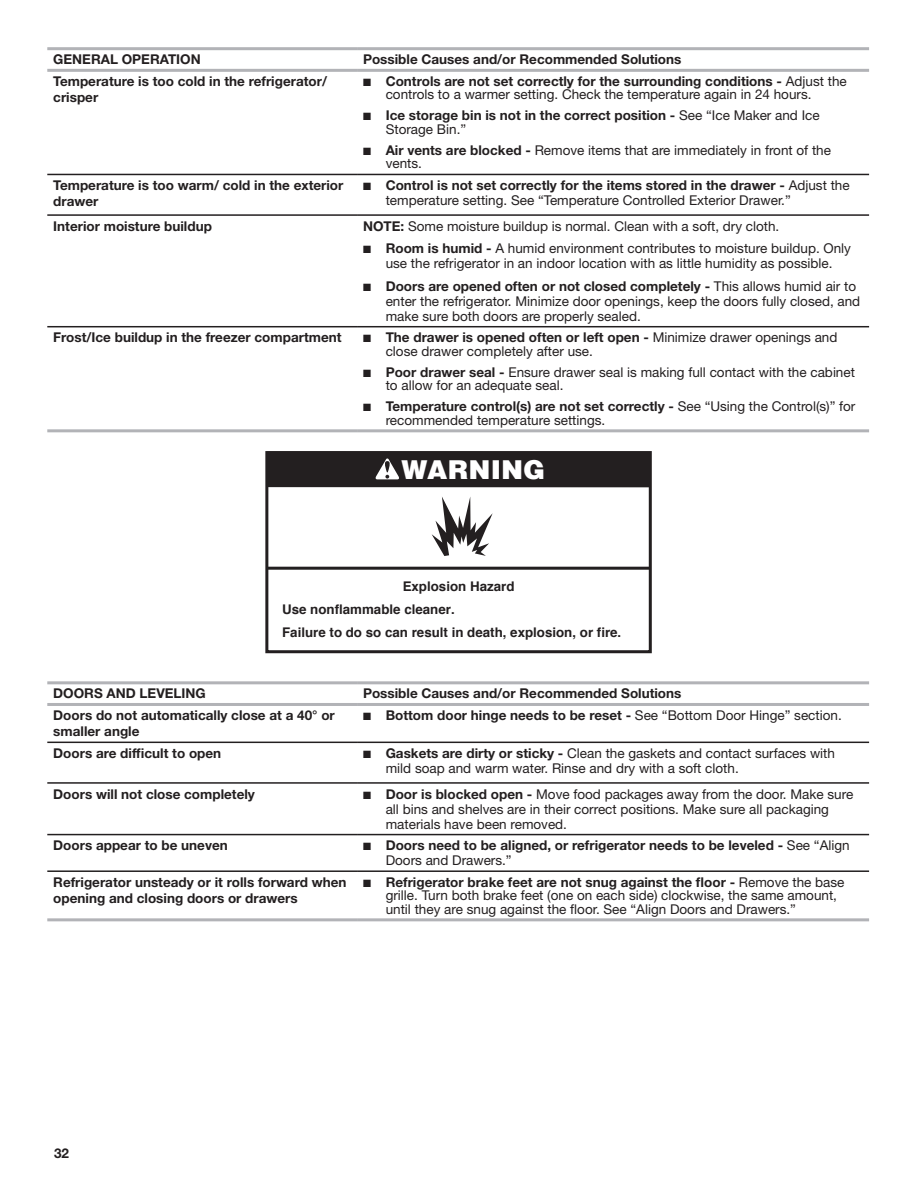
<style>
.page{position:relative;width:918px;height:1188px;background:#fff}
.page>*{position:absolute;margin:0;border:0;box-sizing:border-box;transform-origin:0 0}
.t1{font:900 26.7px "Helvetica";color:#fff}
.Bullet{font:13.5px/13.5px "Helvetica Neue LT Std";color:#231f20}
.Bullet-2{font:700 13.5px/16.2px "Helvetica Neue LT Std";color:#231f20}
.Body{font:13.5px "Helvetica Neue LT Std";color:#231f20}
.t2{font:700 13.35px/23px "Helvetica";color:#231f20}
.s1{font-weight:700}
.s2{font-weight:400}
</style>
<div class="page">
<hr style="left:47px;top:174px;width:310px;height:1px;background:#231f20">
<hr style="left:357px;top:174px;width:512px;height:1px;background:#231f20">
<hr style="left:47px;top:214px;width:310px;height:2px;background:#231f20">
<hr style="left:357px;top:214px;width:512px;height:2px;background:#231f20">
<hr style="left:47px;top:326px;width:310px;height:1px;background:#231f20">
<hr style="left:357px;top:326px;width:512px;height:1px;background:#231f20">
<hr style="left:47px;top:429px;width:310px;height:3px;background:#b2b3b7">
<hr style="left:357px;top:429px;width:512px;height:3px;background:#b2b3b7">
<hr style="left:47px;top:47px;width:310px;height:3px;background:#b2b3b7">
<hr style="left:357px;top:47px;width:512px;height:3px;background:#b2b3b7">
<hr style="left:47px;top:69px;width:310px;height:3px;background:#b2b3b7">
<hr style="left:357px;top:69px;width:512px;height:3px;background:#b2b3b7">
<hr style="left:47px;top:742px;width:310px;height:1px;background:#231f20">
<hr style="left:357px;top:742px;width:512px;height:1px;background:#231f20">
<hr style="left:47px;top:782px;width:310px;height:2px;background:#231f20">
<hr style="left:357px;top:782px;width:512px;height:2px;background:#231f20">
<hr style="left:47px;top:834px;width:310px;height:1px;background:#231f20">
<hr style="left:357px;top:834px;width:512px;height:1px;background:#231f20">
<hr style="left:47px;top:870px;width:310px;height:2px;background:#231f20">
<hr style="left:357px;top:870px;width:512px;height:2px;background:#231f20">
<hr style="left:47px;top:918px;width:310px;height:3px;background:#b2b3b7">
<hr style="left:357px;top:918px;width:512px;height:3px;background:#b2b3b7">
<hr style="left:47px;top:681px;width:310px;height:3px;background:#b2b3b7">
<hr style="left:357px;top:681px;width:512px;height:3px;background:#b2b3b7">
<hr style="left:47px;top:703px;width:310px;height:3px;background:#b2b3b7">
<hr style="left:357px;top:703px;width:512px;height:3px;background:#b2b3b7">
<hr style="left:267px;top:567px;width:383px;height:3px;background:#231f20">
<div style="left:265px;top:451px;width:387px;height:202px;border:3px solid #231f20"></div>
<div style="left:267px;top:452px;width:383px;height:35px;background:#231f20"></div>
<svg style="left:375px;top:458px;width:24px;height:21px"></svg>
<svg style="left:432px;top:497px;width:61px;height:59px"></svg>
<p class="Bullet-2" style="left:53px;top:51px;width:149px">GENERAL OPERATION</p>
<p class="Bullet-2" style="left:363px;top:51px;width:320px">Possible Causes and/or Recommended Solutions</p>
<p class="Bullet-2" style="left:53px;top:73px;width:275px">Temperature is too cold in the refrigerator/ crisper</p>
<p class="Bullet" style="left:386px;top:74px;width:463px;text-indent:-23px">■ <span class="s1">Controls are not set correctly for the surrounding conditions -</span> Adjust the controls to a warmer setting. Check the temperature again in 24 hours.</p>
<p class="Bullet-2" style="left:386px;top:109px;width:435px;line-height:13.5px;text-indent:-23px">■ Ice storage bin is not in the correct position - <span class="s2">See “Ice Maker and Ice<br>Storage Bin.”</span></p>
<p class="Bullet" style="left:386px;top:143px;width:447px;text-indent:-23px">■ <span class="s1">Air vents are blocked -</span> Remove items that are immediately in front of the vents.</p>
<p class="Bullet-2" style="left:53px;top:177px;width:292px">Temperature is too warm/ cold in the exterior drawer</p>
<p class="Bullet" style="left:386px;top:178px;width:465px;line-height:15px;text-indent:-23px">■ <span class="s1">Control is not set correctly for the items stored in the drawer -</span> Adjust the temperature setting. See “Temperature Controlled Exterior Drawer.”</p>
<p class="Bullet-2" style="left:53px;top:218px;width:160px">Interior moisture buildup</p>
<p class="Body" style="left:363px;top:218px;width:418px"><span class="s1">NOTE:</span> Some moisture buildup is normal. Clean with a soft, dry cloth.</p>
<p class="Bullet" style="left:363px;top:241px;width:490px;line-height:15px;text-align:center">■ <span class="s1">Room is humid -</span> A humid environment contributes to moisture buildup. Only use the refrigerator in an indoor location with as little humidity as possible.</p>
<p class="Bullet" style="left:386px;top:278px;width:476px;line-height:15px;text-indent:-23px">■ <span class="s1">Doors are opened often or not closed completely -</span> This allows humid air to enter the refrigerator. Minimize door openings, keep the doors fully closed, and make sure both doors are properly sealed.</p>
<p class="Bullet-2" style="left:53px;top:329px;width:290px">Frost/Ice buildup in the freezer compartment</p>
<p class="Bullet" style="left:386px;top:331px;width:453px;text-indent:-23px">■ <span class="s1">The drawer is opened often or left open -</span> Minimize drawer openings and close drawer completely after use.</p>
<p class="Bullet" style="left:386px;top:365px;width:471px;text-indent:-23px">■ <span class="s1">Poor drawer seal -</span> Ensure drawer seal is making full contact with the cabinet to allow for an adequate seal.</p>
<p class="Bullet" style="left:386px;top:400px;width:471px;text-indent:-23px">■ <span class="s1">Temperature control(s) are not set correctly -</span> See “Using the Control(s)” for recommended temperature settings.</p>
<p class="t1" style="left:401px;top:454px;width:146px">WARNING</p>
<p class="t2" style="left:282px;top:575px;width:341px;text-indent:121px">Explosion Hazard<br>Use nonflammable cleaner.<br>Failure to do so can result in death, explosion, or fire.</p>
<p class="Bullet-2" style="left:53px;top:685px;width:154px">DOORS AND LEVELING</p>
<p class="Bullet-2" style="left:363px;top:685px;width:320px">Possible Causes and/or Recommended Solutions</p>
<p class="Bullet-2" style="left:53px;top:707px;width:283px">Doors do not automatically close at a 40° or smaller angle</p>
<p class="Bullet-2" style="left:363px;top:707px;width:480px">■ Bottom door hinge needs to be reset - <span class="s2">See “Bottom Door Hinge” section.</span></p>
<p class="Bullet-2" style="left:53px;top:745px;width:169px">Doors are difficult to open</p>
<p class="Bullet" style="left:386px;top:745px;width:451px;line-height:15px;text-indent:-23px">■ <span class="s1">Gaskets are dirty or sticky -</span> Clean the gaskets and contact surfaces with mild soap and warm water. Rinse and dry with a soft cloth.</p>
<p class="Bullet-2" style="left:53px;top:785px;width:203px">Doors will not close completely</p>
<p class="Bullet" style="left:386px;top:786px;width:469px;line-height:15px;text-indent:-23px">■ <span class="s1">Door is blocked open -</span> Move food packages away from the door. Make sure all bins and shelves are in their correct positions. Make sure all packaging materials have been removed.</p>
<p class="Bullet-2" style="left:53px;top:837px;width:176px">Doors appear to be uneven</p>
<p class="Bullet-2" style="left:386px;top:838px;width:465px;line-height:15px;text-indent:-23px">■ Doors need to be aligned, or refrigerator needs to be leveled - <span class="s2">See “Align<br>Doors and Drawers.”</span></p>
<p class="Bullet-2" style="left:53px;top:874px;width:295px">Refrigerator unsteady or it rolls forward when opening and closing doors or drawers</p>
<p class="Bullet" style="left:386px;top:875px;width:460px;text-indent:-23px">■ <span class="s1">Refrigerator brake feet are not snug against the floor -</span> Remove the base grille. Turn both brake feet (one on each side) clockwise, the same amount, until they are snug against the floor. See “Align Doors and Drawers.”</p>
<p class="Bullet-2" style="left:54px;top:1145px;width:17px">32</p>
</div>
